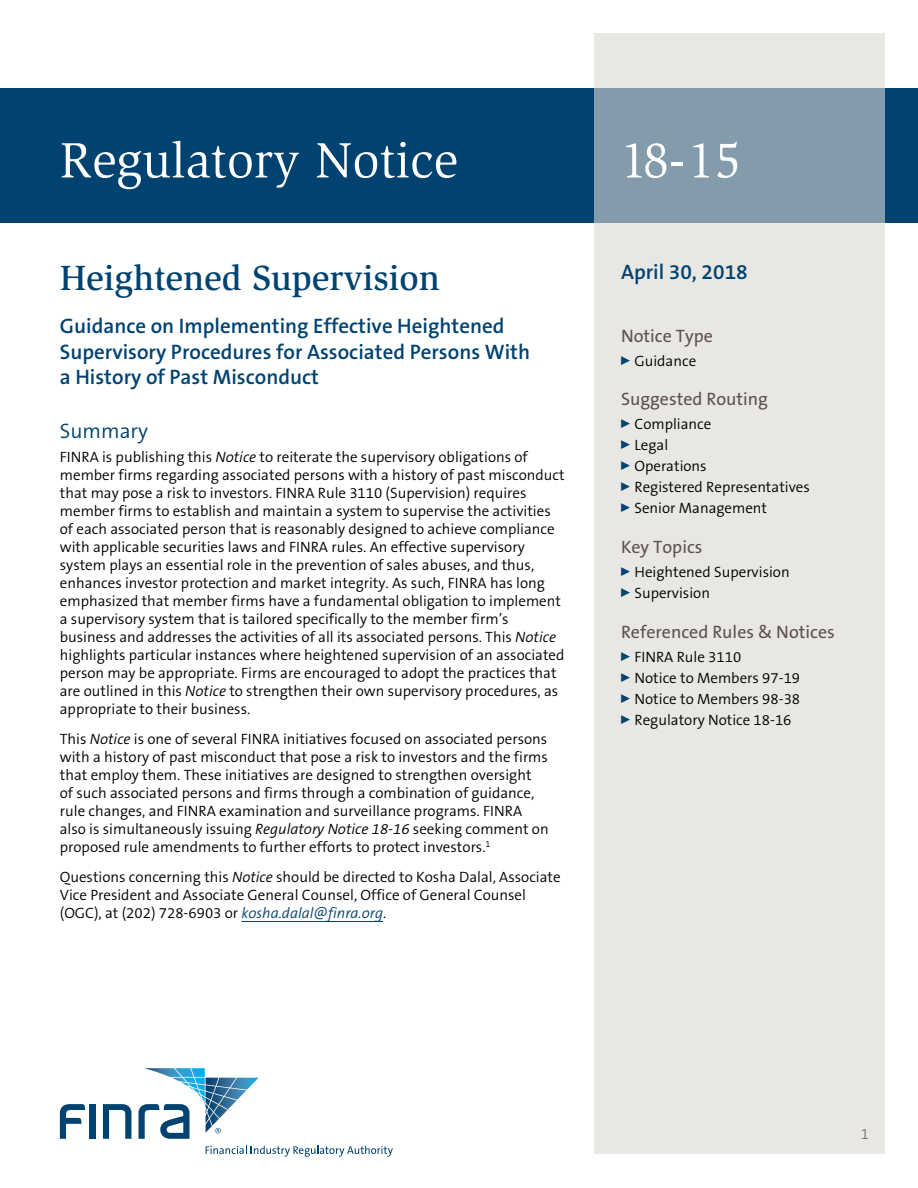
<style>
.page{position:relative;width:918px;height:1188px;background:#fff}
.page>*{position:absolute;margin:0;border:0;box-sizing:border-box;transform-origin:0 0}
.t1{font:51px "Slimbach LT";color:#fff}
.t2{font:500 36px "Slimbach LT";color:#004270}
.t3{font:600 21px/25.2px "The Sans B6";color:#004270}
.t4{font:300 21px "The Sans B4";color:#004270}
.t5{font:18px "The Sans B5 Plain";color:#5e514e}
.t6{font:300 15px/18px "The Sans B4";color:#000}
.t7{font:200 15px "The Sans B2";color:#5e514e}
.s1{font-style:italic}
.s2{font-style:italic;color:#004270}
</style>
<div class="page">
<div style="left:0;top:88px;width:918px;height:135px;background:#004270"></div>
<svg style="left:594px;top:34px;width:290px;height:1120px;background:#dcdddd"></svg>
<hr style="left:241px;top:921px;width:142px;height:1px;background:#004270">
<div style="left:90px;top:1104px;width:6px;height:35px;background:#004270"></div>
<svg style="left:103px;top:1104px;width:28px;height:35px"></svg>
<svg style="left:60px;top:1104px;width:25px;height:35px"></svg>
<svg style="left:206px;top:1146px;width:187px;height:11px"></svg>
<svg style="left:138px;top:1068px;width:121px;height:71px"></svg>
<h1 class="t1" style="left:60px;top:131px;width:400px">Regulatory Notice</h1>
<h1 class="t1" style="left:621px;top:131px;width:122px">18-15</h1>
<h2 class="t2" style="left:60px;top:256px;width:382px">Heightened Supervision</h2>
<h3 class="t3" style="left:60px;top:314px;width:472px">Guidance on Implementing Effective Heightened<br>Supervisory Procedures for Associated Persons With a History of Past Misconduct</h3>
<h3 class="t4" style="left:60px;top:420px;width:90px">Summary</h3>
<p class="t6" style="left:60px;top:449px;width:506px">FINRA is publishing this <span class="s1">Notice</span> to reiterate the supervisory obligations of member firms regarding associated persons with a history of past misconduct that may pose a risk to investors. FINRA Rule 3110 (Supervision) requires member firms to establish and maintain a system to supervise the activities of each associated person that is reasonably designed to achieve compliance with applicable securities laws and FINRA rules. An effective supervisory system plays an essential role in the prevention of sales abuses, and thus, enhances investor protection and market integrity. As such, FINRA has long emphasized that member firms have a fundamental obligation to implement a supervisory system that is tailored specifically to the member firm’s business and addresses the activities of all its associated persons. This <span class="s1">Notice </span>highlights particular instances where heightened supervision of an associated person may be appropriate. Firms are encouraged to adopt the practices that are outlined in this <span class="s1">Notice</span> to strengthen their own supervisory procedures, as appropriate to their business.</p>
<p class="t6" style="left:60px;top:731px;width:490px">This <span class="s1">Notice</span> is one of several FINRA initiatives focused on associated persons with a history of past misconduct that pose a risk to investors and the firms that employ them. These initiatives are designed to strengthen oversight<br>of such associated persons and firms through a combination of guidance, rule changes, and FINRA examination and surveillance programs. FINRA also is simultaneously issuing <span class="s1">Regulatory Notice 18-16</span> seeking comment on proposed rule amendments to further efforts to protect investors.<sup>1</sup></p>
<p class="t6" style="left:60px;top:869px;width:502px">Questions concerning this <span class="s1">Notice</span> should be directed to Kosha Dalal, Associate<br>Vice President and Associate General Counsel, Office of General Counsel (OGC), at (202) 728-6903 or <span class="s2">kosha.dalal@finra.org</span>.</p>
<h3 class="t3" style="left:621px;top:260px;width:128px">April 30, 2018</h3>
<p class="t5" style="left:621px;top:326px;width:93px">Notice Type</p>
<p class="t6" style="left:621px;top:352px;width:77px"><sup>0</sup> Guidance</p>
<p class="t5" style="left:621px;top:390px;width:149px">Suggested Routing</p>
<p class="t6" style="left:621px;top:414px;width:190px;line-height:21px"><sup>0</sup> Compliance<br><sup>0</sup> Legal<br><sup>0</sup> Operations<br><sup>0</sup> Registered Representatives<br><sup>0</sup> Senior Management</p>
<p class="t5" style="left:621px;top:537px;width:83px">Key Topics</p>
<p class="t6" style="left:621px;top:562px;width:170px;line-height:21px"><sup>0</sup> Heightened Supervision<br><sup>0</sup> Supervision</p>
<p class="t5" style="left:621px;top:622px;width:215px">Referenced Rules &amp; Notices</p>
<p class="t6" style="left:621px;top:647px;width:181px;line-height:21px"><sup>0</sup> FINRA Rule 3110<br><sup>0</sup> Notice to Members 97-19<br><sup>0</sup> Notice to Members 98-38<br><sup>0</sup> Regulatory Notice 18-16</p>
<p class="t7" style="left:861px;top:1126px;width:10px">1</p>
</div>
